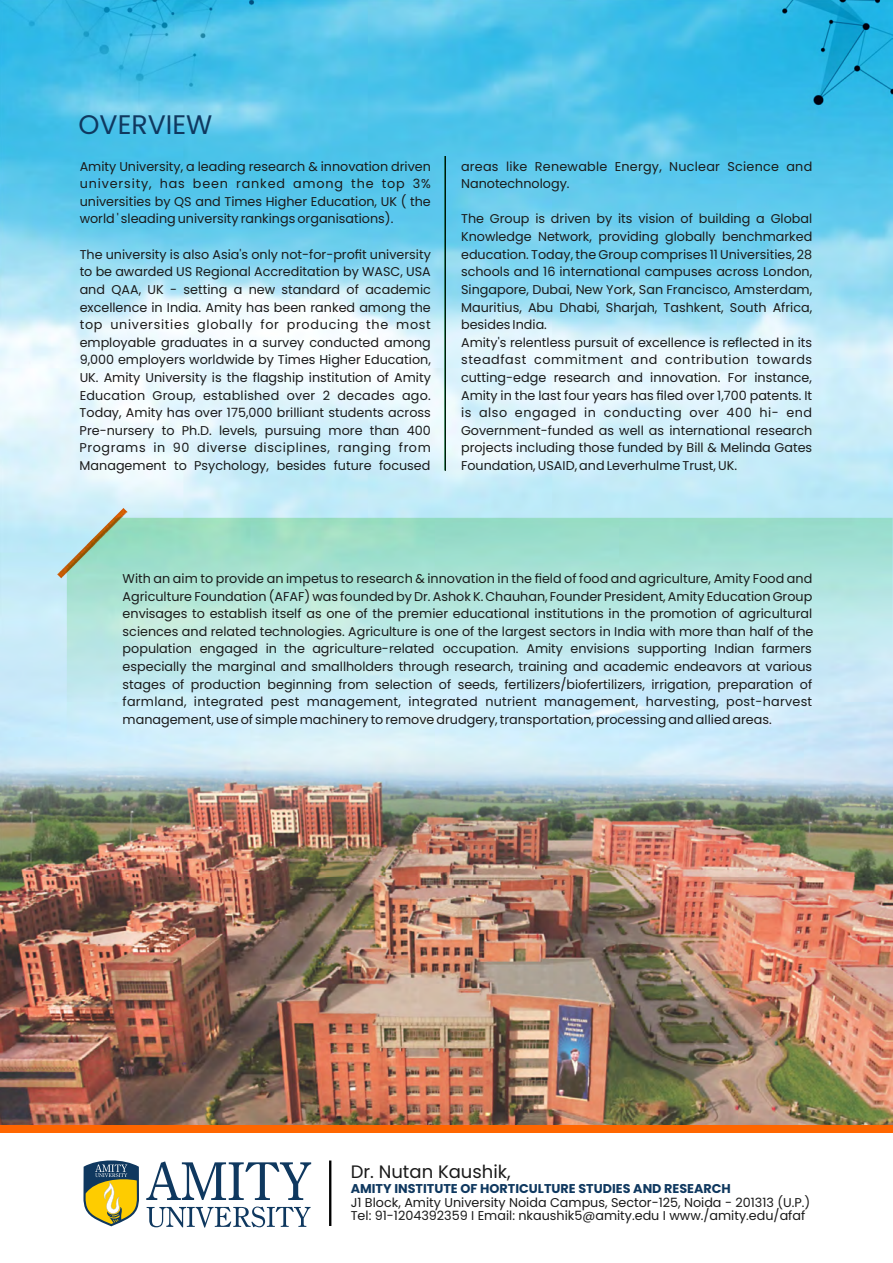
<style>
.page{position:relative;width:893px;height:1263px;background:#fff}
.page>*{position:absolute;margin:0;border:0;box-sizing:border-box;transform-origin:0 0}
.t1{font:26.85px "Poppins";color:#0f385f}
.t2{font:18px "Poppins";color:#1a1a1a}
.t3{font:12.75px/17.5px "Poppins";color:#1a1a1a;text-align:justify}
.t4{font:12.75px/17.5px "Poppins";letter-spacing:.02em;color:#1a1a1a}
.t5{font:700 12.75px "Poppins";color:#0f385f}
</style>
<div class="page">
<img style="left:0;top:876px;width:893px;height:249px">
<img style="left:0;top:0;width:893px;height:876px">
<img style="left:120px;top:76px;width:529px;height:365px">
<img style="left:444px;top:156px;width:2px;height:314px">
<img style="left:67px;top:518px;width:826px;height:295px">
<img style="left:57px;top:508px;width:71px;height:70px">
<div style="left:0;top:1125px;width:893px;height:8px;background:#f60"></div>
<svg style="left:147px;top:1206px;width:164px;height:21px"></svg>
<svg style="left:146px;top:1161px;width:165px;height:39px"></svg>
<svg style="left:83px;top:1160px;width:56px;height:66px"></svg>
<img style="left:330px;top:1160px;width:1px;height:65px">
<h1 class="t1" style="left:79px;top:106px;width:135px">OVERVIEW</h1>
<p class="t3" style="left:80px;top:157px;width:353px">Amity University, a leading research &amp; innovation driven university, has been ranked among the top 3% universities by QS and Times Higher Education, UK ( the world ' sleading university rankings organisations).</p>
<p class="t3" style="left:80px;top:245px;width:353px">The university is also Asia's only not-for-profit university to be awarded US Regional Accreditation by WASC, USA and QAA, UK - setting a new standard of academic excellence in India. Amity has been ranked among the top universities globally for producing the most employable graduates in a survey conducted among 9,000 employers worldwide by Times Higher Education, UK. Amity University is the flagship institution of Amity Education Group, established over 2 decades ago.<br>Today, Amity has over 175,000 brilliant students across Pre-nursery to Ph.D. levels, pursuing more than 400<br>Programs in 90 diverse disciplines, ranging from Management to Psychology, besides future focused</p>
<p class="t4" style="left:461px;top:157px;width:353px">areas like Renewable Energy, Nuclear Science and<br>Nanotechnology.</p>
<p class="t3" style="left:461px;top:210px;width:353px;text-align:left">The Group is driven by its vision of building a Global Knowledge Network, providing globally benchmarked education. Today, the Group comprises 11 Universities, 28 schools and 16 international campuses across London, Singapore, Dubai, New York, San Francisco, Amsterdam, Mauritius, Abu Dhabi, Sharjah, Tashkent, South Africa, besides India.<br>Amity's relentless pursuit of excellence is reflected in its steadfast commitment and contribution towards cutting-edge research and innovation. For instance, Amity in the last four years has filed over 1,700 patents. It is also engaged in conducting over 400 hi- end Government-funded as well as international research projects including those funded by Bill &amp; Melinda Gates Foundation, USAID, and Leverhulme Trust, UK.</p>
<p class="t3" style="left:123px;top:570px;width:692px">With an aim to provide an impetus to research &amp; innovation in the field of food and agriculture, Amity Food and Agriculture Foundation (AFAF) was founded by Dr. Ashok K. Chauhan, Founder President, Amity Education Group envisages to establish itself as one of the premier educational institutions in the promotion of agricultural sciences and related technologies. Agriculture is one of the largest sectors in India with more than half of the population engaged in the agriculture-related occupation. Amity envisions supporting Indian farmers especially the marginal and smallholders through research, training and academic endeavors at various stages of production beginning from selection of seeds, fertilizers/biofertilizers, irrigation, preparation of farmland, integrated pest management, integrated nutrient management, harvesting, post-harvest management, use of simple machinery to remove drudgery, transportation, processing and allied areas.</p>
<h2 class="t2" style="left:351px;top:1159px;width:161px">Dr. Nutan Kaushik,</h2>
<p class="t5" style="left:351px;top:1180px;width:382px">AMITY INSTITUTE OF HORTICULTURE STUDIES AND RESEARCH</p>
<p class="t3" style="left:351px;top:1196px;width:461px;line-height:13.4px">J1 Block, Amity University Noida Campus, Sector-125, Noida - 201313 (U.P.)<br>Tel: 91-1204392359 I Email: nkaushik5@amity.edu I www./amity.edu/afaf</p>
</div>
